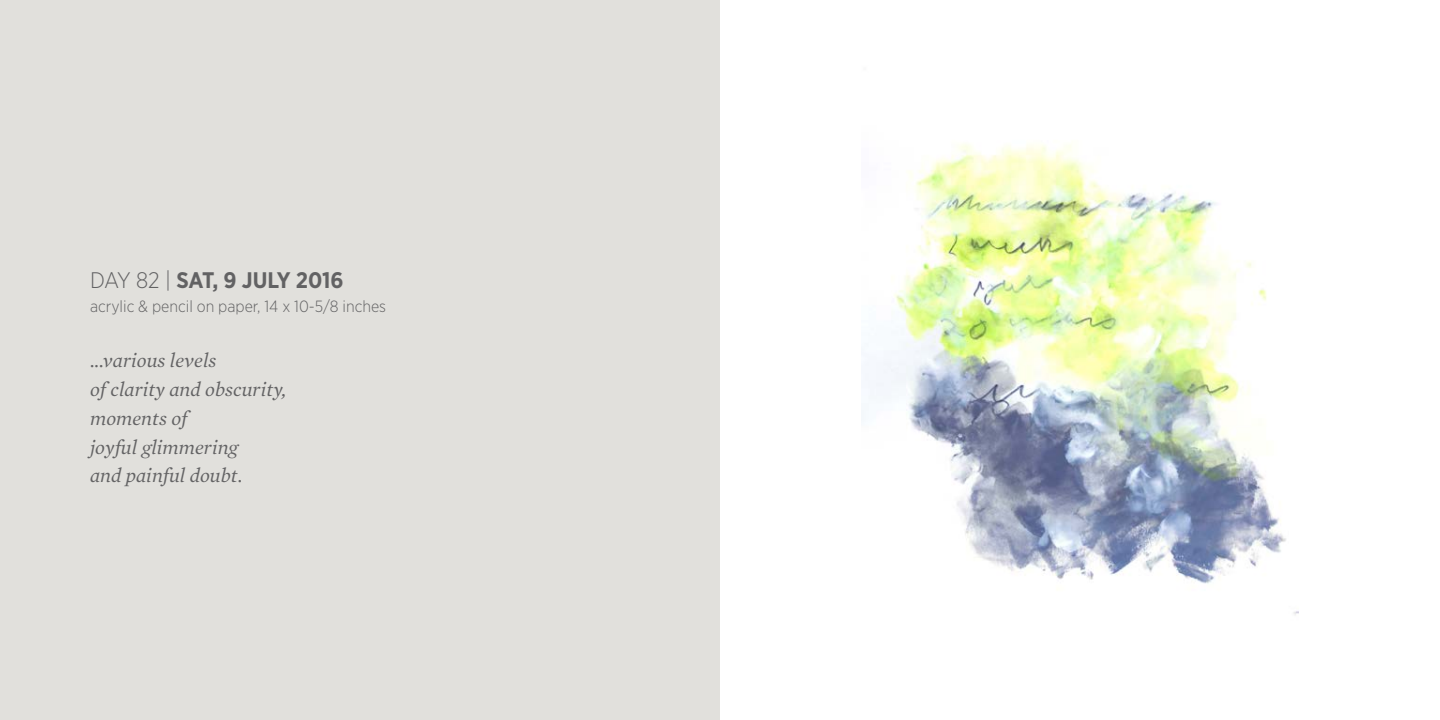
<style>
.page{position:relative;width:1440px;height:720px;background:#fff}
.page>*{position:absolute;margin:0;border:0;box-sizing:border-box;transform-origin:0 0}
.t1{font:700 22.5px "Gotham Narrow";letter-spacing:-.005em;color:#545456}
.t2{font:italic 20px/28.8px "Mercury Text G1";color:#545456}
.t3{font:300 16.25px "Gotham Narrow";color:#545456}
.s1{font-weight:300}
</style>
<div class="page">
<img style="left:861px;top:144px;width:438px;height:471px">
<div style="left:0;top:0;width:720px;height:720px;background:#e1e0dc"></div>
<p class="t1" style="left:90px;top:266px;width:255px"><span class="s1">DAY 82 |</span> SAT, 9 JULY 2016</p>
<p class="t3" style="left:90px;top:296px;width:298px">acrylic &amp; pencil on paper, 14 x 10-5/8 inches</p>
<p class="t2" style="left:90px;top:345px;width:198px">...various levels<br>of clarity and obscurity, moments of<br>joyful glimmering<br>and painful doubt.</p>
</div>
